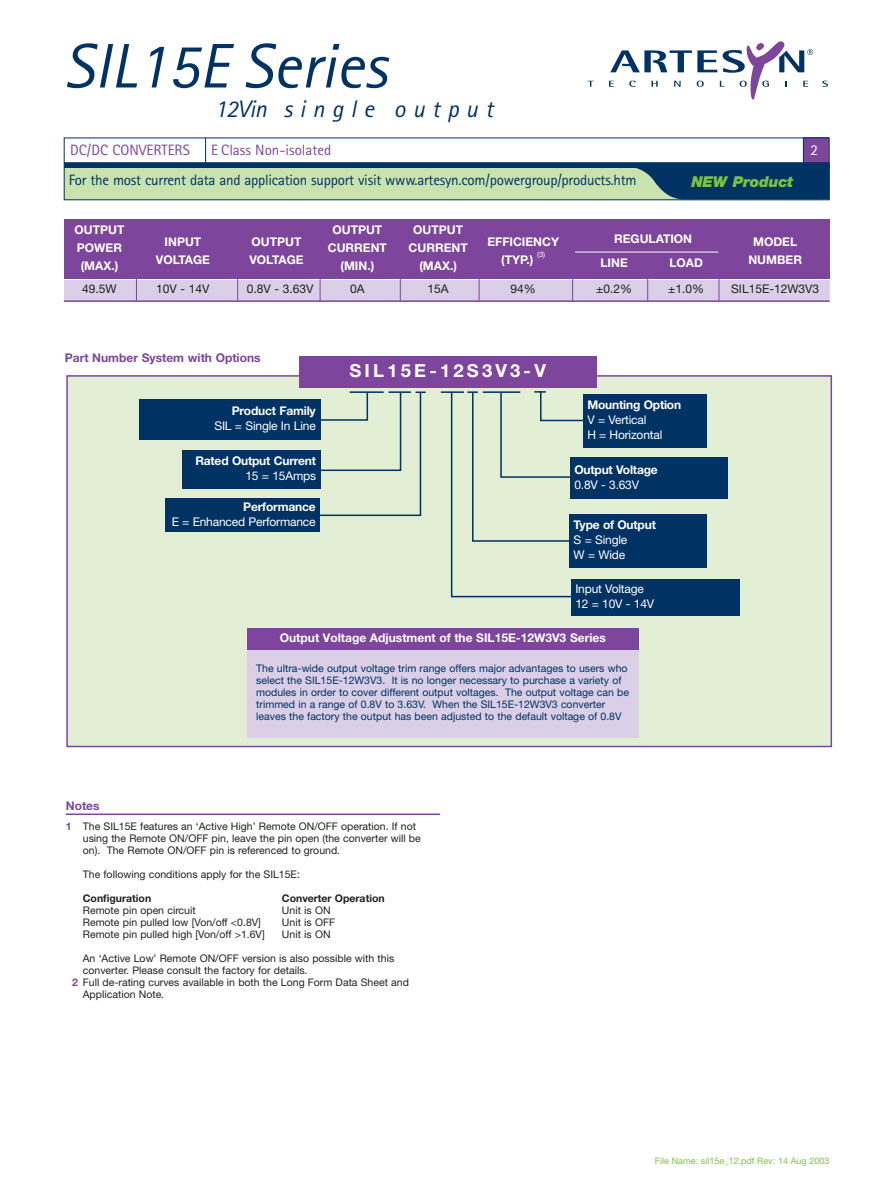
<style>
.page{position:relative;width:893px;height:1191px;background:#fff}
.page>*{position:absolute;margin:0;border:0;box-sizing:border-box;transform-origin:0 0}
.t1{font:italic 63px "Rotis Sans Serif";color:#003263}
.t2{font:italic 24px "Rotis Sans Serif";letter-spacing:.3em;color:#003263}
.t3{font:700 18px "Helvetica Neue";letter-spacing:.175em;color:#fff}
.t4{font:15px "Rotis Sans Serif";letter-spacing:-.015em;color:#003263}
.t5{font:15px "AT Rotis Sans Serif";color:#7d459b}
.t6{font:italic 900 15px "Helvetica Neue";letter-spacing:-.005em;color:#7cc242}
.t7{font:15px "Rotis Sans Serif";color:#fff}
.t8{font:700 12px "Helvetica Neue";color:#fff}
.t9{font:12px/15px "Helvetica Neue";letter-spacing:-.015em;color:#fff}
.t10{font:12px "Helvetica Neue";color:#231f20}
.t11{font:700 12px "Helvetica Neue";color:#7d459b}
.t12{font:10.5px/12px "Helvetica Neue";color:#231f20}
.t13{font:10.5px/12px "Helvetica Neue";color:#003263}
.t14{font:700 10.5px "Helvetica Neue";color:#231f20}
.t15{font:9px "Helvetica Neue";color:#7cc242}
.t16{font:7.5px "Helvetica Neue";color:#fff}
.s1{font-weight:700;color:#7d459b}
</style>
<div class="page">
<div style="left:64px;top:164px;width:765px;height:36px;background:#c9e2ae"></div>
<div style="left:64px;top:163px;width:765px;height:37px;border:1px solid #003263"></div>
<hr style="left:66px;top:814px;width:374px;height:1px;background:#7d459b">
<svg style="left:587px;top:81px;width:6px;height:6px"></svg>
<svg style="left:822px;top:81px;width:6px;height:6px"></svg>
<svg style="left:609px;top:41px;width:204px;height:59px"></svg>
<div style="left:64px;top:138px;width:765px;height:25px;border:1px solid #003263"></div>
<hr style="left:64px;top:163px;width:765px;height:4px;background:#003263">
<svg style="left:205px;top:138px;width:1px;height:25px"></svg>
<svg style="left:630px;top:138px;width:199px;height:61px"></svg>
<div style="left:67px;top:376px;width:764px;height:370px;background:#e2efd4"></div>
<div style="left:66px;top:375px;width:766px;height:372px;border:2px solid #7d459b"></div>
<svg style="left:314px;top:391px;width:257px;height:207px"></svg>
<div style="left:299px;top:356px;width:297px;height:32px;background:#7d459b"></div>
<hr style="left:441px;top:391px;width:23px;height:2px;background:#003263">
<div style="left:139px;top:399px;width:181px;height:41px;background:#003263"></div>
<div style="left:182px;top:451px;width:138px;height:38px;background:#003263"></div>
<div style="left:571px;top:579px;width:168px;height:37px;background:#003263"></div>
<div style="left:569px;top:514px;width:137px;height:54px;background:#003263"></div>
<div style="left:570px;top:457px;width:157px;height:42px;background:#003263"></div>
<div style="left:248px;top:648px;width:391px;height:90px;background:#dacfe7"></div>
<div style="left:248px;top:628px;width:391px;height:21px;background:#7d459b"></div>
<svg style="left:318px;top:391px;width:109px;height:126px"></svg>
<div style="left:165px;top:499px;width:155px;height:33px;background:#003263"></div>
<div style="left:583px;top:394px;width:123px;height:54px;background:#003263"></div>
<svg style="left:467px;top:391px;width:116px;height:88px"></svg>
<div style="left:64px;top:280px;width:765px;height:21px;background:#dacfe7"></div>
<div style="left:64px;top:219px;width:765px;height:60px;background:#7d459b"></div>
<hr style="left:575px;top:252px;width:143px;height:1px;background:#fff">
<hr style="left:136px;top:219px;width:1px;height:82px;background:#7d459b">
<hr style="left:237px;top:219px;width:1px;height:82px;background:#7d459b">
<hr style="left:320px;top:219px;width:1px;height:82px;background:#7d459b">
<hr style="left:400px;top:219px;width:1px;height:82px;background:#7d459b">
<hr style="left:647px;top:255px;width:1px;height:46px;background:#7d459b">
<hr style="left:718px;top:219px;width:1px;height:82px;background:#7d459b">
<hr style="left:478px;top:219px;width:1px;height:82px;background:#7d459b">
<hr style="left:572px;top:219px;width:1px;height:82px;background:#7d459b">
<hr style="left:64px;top:300px;width:765px;height:2px;background:#7d459b">
<h1 class="t1" style="left:64px;top:44px;width:325px">SIL15E Series</h1>
<h2 class="t2" style="left:215px;top:101px;width:280px">12Vin single output</h2>
<h3 class="t5" style="left:70px;top:144px;width:121px">DC/DC CONVERTERS</h3>
<h3 class="t5" style="left:211px;top:144px;width:122px">E Class Non-isolated</h3>
<h3 class="t7" style="left:810px;top:144px;width:9px">2</h3>
<h3 class="t6" style="left:691px;top:176px;width:104px">NEW Product</h3>
<h3 class="t4" style="left:69px;top:175px;width:569px">For the most current data and application support visit www.artesyn.com/powergroup/products.htm</h3>
<p class="t8" style="left:75px;top:226px;width:51px">OUTPUT</p>
<p class="t8" style="left:332px;top:226px;width:51px">OUTPUT</p>
<p class="t8" style="left:413px;top:226px;width:51px">OUTPUT</p>
<p class="t8" style="left:487px;top:238px;width:73px">EFFICIENCY</p>
<p class="t8" style="left:614px;top:235px;width:79px">REGULATION</p>
<p class="t8" style="left:753px;top:238px;width:45px">MODEL</p>
<p class="t8" style="left:165px;top:238px;width:38px">INPUT</p>
<p class="t8" style="left:251px;top:238px;width:51px">OUTPUT</p>
<p class="t8" style="left:77px;top:244px;width:47px">POWER</p>
<p class="t8" style="left:328px;top:244px;width:61px">CURRENT</p>
<p class="t8" style="left:408px;top:244px;width:61px">CURRENT</p>
<p class="t16" style="left:537px;top:252px;width:10px">(3)</p>
<p class="t8" style="left:156px;top:256px;width:56px">VOLTAGE</p>
<p class="t8" style="left:249px;top:256px;width:56px">VOLTAGE</p>
<p class="t8" style="left:501px;top:256px;width:34px">(TYP.)</p>
<p class="t8" style="left:600px;top:259px;width:29px">LINE</p>
<p class="t8" style="left:669px;top:259px;width:35px">LOAD</p>
<p class="t8" style="left:748px;top:256px;width:55px">NUMBER</p>
<p class="t8" style="left:81px;top:262px;width:39px">(MAX.)</p>
<p class="t8" style="left:340px;top:262px;width:35px">(MIN.)</p>
<p class="t8" style="left:419px;top:262px;width:39px">(MAX.)</p>
<p class="t10" style="left:82px;top:284px;width:36px">49.5W</p>
<p class="t10" style="left:156px;top:284px;width:55px">10V - 14V</p>
<p class="t10" style="left:247px;top:284px;width:68px">0.8V - 3.63V</p>
<p class="t10" style="left:350px;top:284px;width:16px">0A</p>
<p class="t10" style="left:427px;top:284px;width:23px">15A</p>
<p class="t10" style="left:510px;top:284px;width:27px">94%</p>
<p class="t10" style="left:596px;top:284px;width:37px">±0.2%</p>
<p class="t10" style="left:668px;top:284px;width:37px">±1.0%</p>
<p class="t10" style="left:731px;top:284px;width:90px">SIL15E-12W3V3</p>
<p class="t11" style="left:65px;top:354px;width:197px">Part Number System with Options</p>
<p class="t8" style="left:232px;top:407px;width:85px">Product Family</p>
<p class="t9" style="left:214px;top:420px;width:103px">SIL = Single In Line</p>
<p class="t8" style="left:195px;top:457px;width:122px">Rated Output Current</p>
<p class="t9" style="left:245px;top:470px;width:72px">15 = 15Amps</p>
<p class="t8" style="left:243px;top:502px;width:74px">Performance</p>
<p class="t9" style="left:172px;top:515px;width:145px">E = Enhanced Performance</p>
<h3 class="t3" style="left:349px;top:364px;width:198px">SIL15E-12S3V3-V</h3>
<p class="t8" style="left:587px;top:400px;width:95px">Mounting Option</p>
<p class="t9" style="left:587px;top:413px;width:76px">V = Vertical<br>H = Horizontal</p>
<p class="t8" style="left:574px;top:465px;width:85px">Output Voltage</p>
<p class="t9" style="left:574px;top:478px;width:66px">0.8V - 3.63V</p>
<p class="t8" style="left:573px;top:521px;width:84px">Type of Output</p>
<p class="t9" style="left:573px;top:534px;width:55px">S = Single<br>W = Wide</p>
<p class="t9" style="left:575px;top:583px;width:80px">Input Voltage<br>12 = 10V - 14V</p>
<p class="t8" style="left:280px;top:634px;width:327px">Output Voltage Adjustment of the SIL15E-12W3V3 Series</p>
<p class="t13" style="left:256px;top:663px;width:374px">The ultra-wide output voltage trim range offers major advantages to users who select the SIL15E-12W3V3. It is no longer necessary to purchase a variety of modules in order to cover different output voltages. The output voltage can be trimmed in a range of 0.8V to 3.63V. When the SIL15E-12W3V3 converter leaves the factory the output has been adjusted to the default voltage of 0.8V</p>
<p class="t11" style="left:66px;top:801px;width:35px">Notes</p>
<p class="t12" style="left:83px;top:822px;width:339px;text-indent:-17px"><span class="s1">1</span> The SIL15E features an ‘Active High’ Remote ON/OFF operation. If not using the Remote ON/OFF pin, leave the pin open (the converter will be on). The Remote ON/OFF pin is referenced to ground.</p>
<p class="t12" style="left:83px;top:870px;width:218px">The following conditions apply for the SIL15E:</p>
<p class="t14" style="left:83px;top:895px;width:70px">Configuration</p>
<p class="t14" style="left:282px;top:895px;width:104px">Converter Operation</p>
<p class="t12" style="left:83px;top:906px;width:114px">Remote pin open circuit</p>
<p class="t12" style="left:282px;top:906px;width:50px">Unit is ON</p>
<p class="t12" style="left:83px;top:918px;width:180px">Remote pin pulled low [Von/off &lt;0.8V]</p>
<p class="t12" style="left:282px;top:918px;width:55px">Unit is OFF</p>
<p class="t12" style="left:83px;top:930px;width:183px">Remote pin pulled high [Von/off &gt;1.6V]</p>
<p class="t12" style="left:282px;top:930px;width:50px">Unit is ON</p>
<p class="t12" style="left:83px;top:954px;width:313px">An ‘Active Low’ Remote ON/OFF version is also possible with this</p>
<p class="t12" style="left:83px;top:966px;width:226px">converter. Please consult the factory for details.</p>
<p class="t12" style="left:72px;top:978px;width:338px"><span class="s1">2</span> Full de-rating curves available in both the Long Form Data Sheet and</p>
<p class="t12" style="left:83px;top:990px;width:83px">Application Note.</p>
<p class="t15" style="left:655px;top:1158px;width:176px">File Name: sil15e_12.pdf Rev: 14 Aug 2003</p>
</div>
